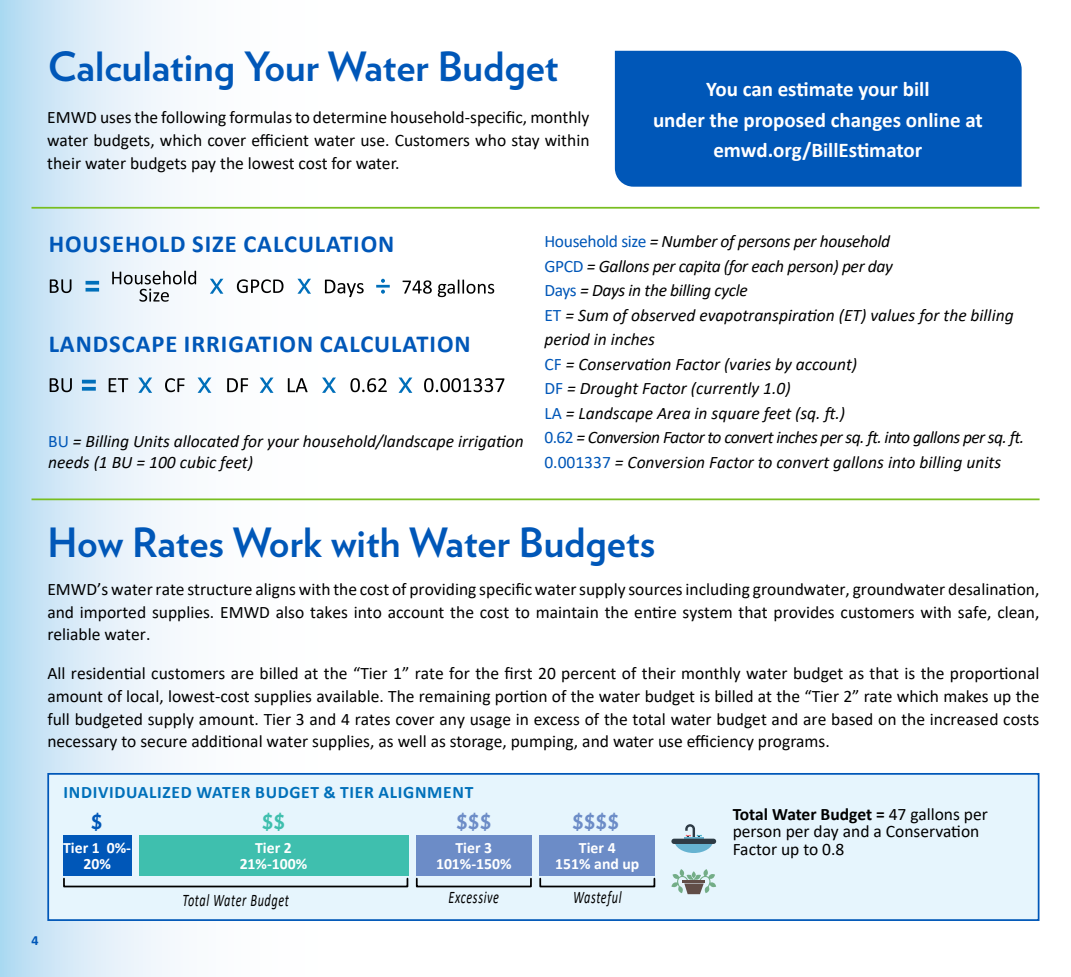
<style>
.page{position:relative;width:1071px;height:977px;background:#fff}
.page>*{position:absolute;margin:0;border:0;box-sizing:border-box;transform-origin:0 0}
.t1{font:700 40.25px "Verlag";color:#0057b8}
.t2{font:700 24.5px "Calibri";letter-spacing:.04em;color:#0057b8}
.t3{font:700 24.5px "Verlag";color:#6c8cc7}
.t4{font:700 24.5px "Verlag";color:#3fbfae}
.t5{font:700 24.5px "Verlag";color:#0057b8}
.t6{font:700 21px/30.8px "Calibri";color:#fff;text-align:center}
.t7{font:italic 17.68px "Calibri";letter-spacing:.05em;color:#000;scale:.69 1}
.t8{font:17.5px/22.8px "Calibri";color:#000;text-align:justify}
.t9{font:italic 17.5px/24.5px "Calibri";color:#000}
.t10{font:700 17.5px "Calibri";letter-spacing:.04em;color:#0070ba}
.t11{font:700 15.75px/15.8px "Calibri";color:#fff;text-align:center}
.t12{font:700 14px "Calibri";color:#0057b8}
.s1{font-style:normal;color:#0057b8}
.s2{font-weight:700}
</style>
<div class="page">
<svg style="left:0;top:0;width:385px;height:976px"></svg>
<hr style="left:32px;top:498px;width:1008px;height:2px;background:#78be20">
<hr style="left:32px;top:207px;width:1008px;height:2px;background:#78be20">
<svg style="left:50px;top:279px;width:21px;height:14px"></svg>
<svg style="left:86px;top:281px;width:13px;height:10px"></svg>
<svg style="left:112px;top:271px;width:84px;height:31px"></svg>
<svg style="left:210px;top:279px;width:13px;height:15px"></svg>
<svg style="left:237px;top:279px;width:47px;height:14px"></svg>
<svg style="left:297px;top:279px;width:14px;height:15px"></svg>
<svg style="left:325px;top:279px;width:39px;height:18px"></svg>
<svg style="left:376px;top:279px;width:14px;height:15px"></svg>
<svg style="left:403px;top:280px;width:29px;height:14px"></svg>
<svg style="left:438px;top:279px;width:56px;height:18px"></svg>
<svg style="left:109px;top:378px;width:19px;height:14px"></svg>
<svg style="left:165px;top:378px;width:20px;height:14px"></svg>
<svg style="left:227px;top:378px;width:21px;height:14px"></svg>
<svg style="left:288px;top:378px;width:20px;height:14px"></svg>
<svg style="left:350px;top:378px;width:37px;height:14px"></svg>
<svg style="left:424px;top:378px;width:80px;height:14px"></svg>
<svg style="left:50px;top:378px;width:22px;height:14px"></svg>
<hr style="left:82px;top:387px;width:14px;height:3px;background:#006fba">
<hr style="left:82px;top:380px;width:14px;height:3px;background:#006fba">
<svg style="left:138px;top:377px;width:14px;height:16px"></svg>
<svg style="left:198px;top:377px;width:13px;height:16px"></svg>
<svg style="left:260px;top:377px;width:14px;height:16px"></svg>
<svg style="left:322px;top:377px;width:14px;height:16px"></svg>
<svg style="left:399px;top:377px;width:13px;height:16px"></svg>
<div style="left:47px;top:773px;width:993px;height:147px;background:#e6f5fd;border:2px solid #0057b8"></div>
<svg style="left:675px;top:824px;width:38px;height:29px"></svg>
<div style="left:671px;top:838px;width:45px;height:6px;background:#2e3b45;border-radius:3px"></div>
<svg style="left:671px;top:869px;width:45px;height:25px"></svg>
<hr style="left:682px;top:880px;width:23px;height:2px;background:#614d47">
<div style="left:63px;top:834px;width:68px;height:41px;background:#0057b8"></div>
<div style="left:139px;top:834px;width:269px;height:41px;background:#3fbfae"></div>
<div style="left:63px;top:877px;width:345px;height:10px;border:2px solid #000"></div>
<div style="left:416px;top:834px;width:116px;height:41px;background:#6c8cc7"></div>
<div style="left:416px;top:877px;width:116px;height:10px;border:2px solid #000"></div>
<div style="left:539px;top:834px;width:116px;height:41px;background:#6c8cc7"></div>
<div style="left:539px;top:877px;width:116px;height:10px;border:2px solid #000"></div>
<div style="left:615px;top:51px;width:407px;height:136px;background:#0057b8"></div>
<h1 class="t1" style="left:48px;top:35px;width:512px">Calculating Your Water Budget</h1>
<p class="t8" style="left:47px;top:105px;width:544px">EMWD uses the following formulas to determine household-specific, monthly water budgets, which cover efficient water use. Customers who stay within their water budgets pay the lowest cost for water.</p>
<p class="t6" style="left:653px;top:73px;width:331px">You can estimate your bill<br>under the proposed changes online at emwd.org/BillEstimator</p>
<h2 class="t2" style="left:49px;top:227px;width:347px">HOUSEHOLD SIZE CALCULATION</h2>
<h2 class="t2" style="left:49px;top:327px;width:424px">LANDSCAPE IRRIGATION CALCULATION</h2>
<p class="t9" style="left:48px;top:429px;width:477px;line-height:21px"><span class="s1">BU</span> = Billing Units allocated for your household/landscape irrigation needs (1 BU = 100 cubic feet)</p>
<p class="t9" style="left:544px;top:228px;width:481px"><span class="s1">Household size</span> = Number of persons per household<br><span class="s1">GPCD</span> = Gallons per capita (for each person) per day<br><span class="s1">Days</span> = Days in the billing cycle<br><span class="s1">ET</span> = Sum of observed evapotranspiration (ET) values for the billing period in inches<br><span class="s1">CF</span> = Conservation Factor (varies by account)<br><span class="s1">DF</span> = Drought Factor (currently 1.0)<br><span class="s1">LA</span> = Landscape Area in square feet (sq. ft.)<br><span class="s1">0.62</span> = Conversion Factor to convert inches per sq. ft. into gallons per sq. ft.<br><span class="s1">0.001337</span> = Conversion Factor to convert gallons into billing units</p>
<h1 class="t1" style="left:47px;top:511px;width:609px">How Rates Work with Water Budgets</h1>
<p class="t8" style="left:47px;top:577px;width:994px">EMWD’s water rate structure aligns with the cost of providing specific water supply sources including groundwater, groundwater desalination, and imported supplies. EMWD also takes into account the cost to maintain the entire system that provides customers with safe, clean, reliable water.</p>
<p class="t8" style="left:47px;top:661px;width:994px">All residential customers are billed at the “Tier 1” rate for the first 20 percent of their monthly water budget as that is the proportional amount of local, lowest-cost supplies available. The remaining portion of the water budget is billed at the “Tier 2” rate which makes up the full budgeted supply amount. Tier 3 and 4 rates cover any usage in excess of the total water budget and are based on the increased costs necessary to secure additional water supplies, as well as storage, pumping, and water use efficiency programs.</p>
<p class="t10" style="left:63px;top:779px;width:411px">INDIVIDUALIZED WATER BUDGET &amp; TIER ALIGNMENT</p>
<p class="t8" style="left:733px;top:805px;width:257px;line-height:17.5px"><span class="s2">Total Water Budget =</span> 47 gallons per person per day and a Conservation</p>
<p class="t11" style="left:63px;top:839px;width:70px">Tier 1 0%-</p>
<p class="t8" style="left:733px;top:837px;width:113px">Factor up to 0.8</p>
<p class="t11" style="left:83px;top:855px;width:29px">20%</p>
<h2 class="t5" style="left:91px;top:800px;width:13px">$</h2>
<h2 class="t4" style="left:262px;top:800px;width:25px">$$</h2>
<h2 class="t3" style="left:456px;top:800px;width:37px">$$$</h2>
<h2 class="t3" style="left:572px;top:800px;width:49px">$$$$</h2>
<p class="t11" style="left:240px;top:839px;width:69px">Tier 2<br>21%-100%</p>
<p class="t11" style="left:555px;top:839px;width:86px">Tier 4<br>151% and up</p>
<p class="t11" style="left:436px;top:839px;width:77px">Tier 3<br>101%-150%</p>
<p class="t7" style="left:182px;top:888px;width:156px">Total Water Budget</p>
<p class="t7" style="left:449px;top:884px;width:75px">Excessive</p>
<p class="t7" style="left:573px;top:884px;width:72px">Wasteful</p>
<p class="t12" style="left:32px;top:930px;width:9px">4</p>
</div>
